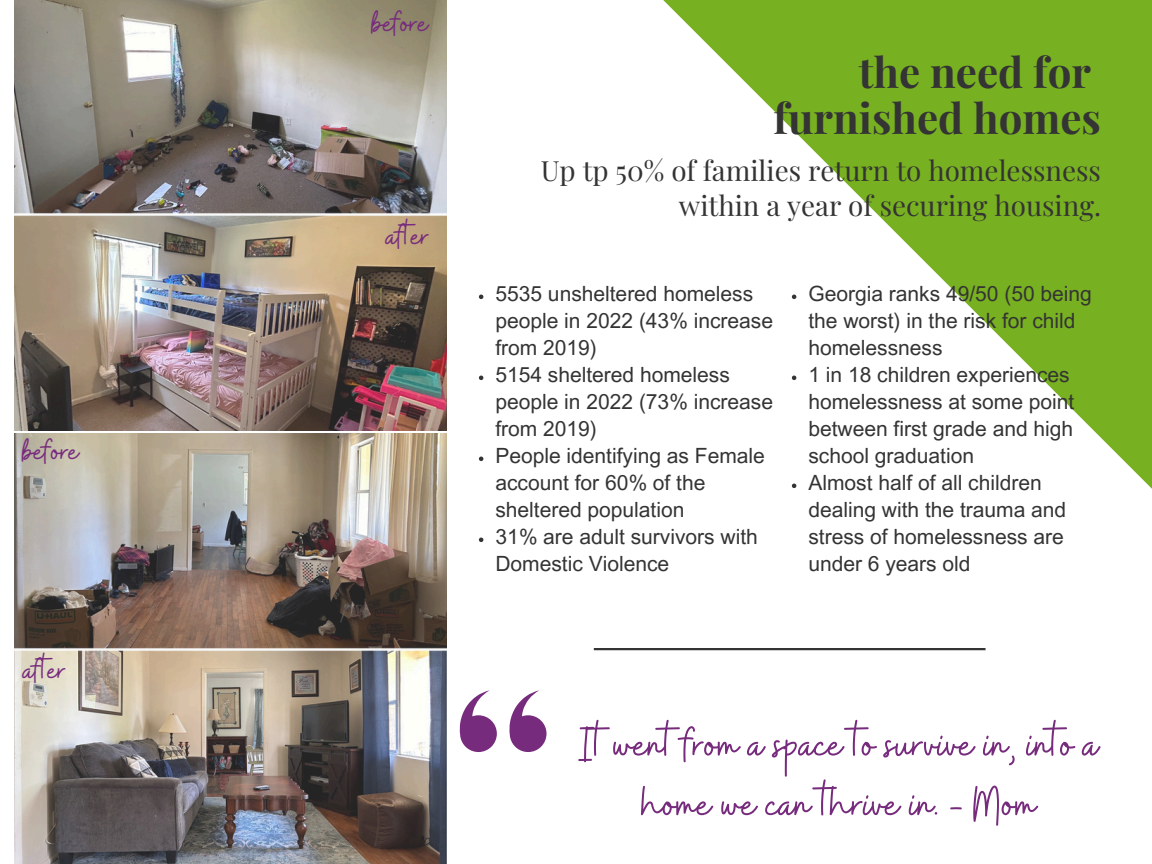
<style>
.page{position:relative;width:1152px;height:864px;background:#fff}
.page>*{position:absolute;margin:0;border:0;box-sizing:border-box;transform-origin:0 0}
.t1{font:50.1px/59.7px "Buffalo";color:#772b7d;text-align:center}
.t2{font:700 42px/46.2px "Playfair Display";color:#343434;text-align:right}
.t3{font:36px "Buffalo";color:#772b7d}
.t4{font:27.75px/34.8px "Playfair Display";color:#343434;text-align:right}
.t5{font:21px/27px "Arial MT Pro";color:#343434}
</style>
<div class="page">
<img style="left:14px;top:0;width:432px;height:431px">
<img style="left:14px;top:433px;width:432px;height:431px">
<svg style="left:479px;top:295px;width:4px;height:4px"></svg>
<svg style="left:479px;top:376px;width:4px;height:4px"></svg>
<svg style="left:479px;top:457px;width:4px;height:4px"></svg>
<svg style="left:479px;top:538px;width:4px;height:4px"></svg>
<svg style="left:607px;top:0;width:545px;height:651px"></svg>
<svg style="left:792px;top:295px;width:4px;height:4px"></svg>
<svg style="left:792px;top:376px;width:4px;height:4px"></svg>
<svg style="left:792px;top:484px;width:4px;height:4px"></svg>
<svg style="left:460px;top:690px;width:37px;height:62px"></svg>
<svg style="left:509px;top:690px;width:37px;height:62px"></svg>
<hr style="left:594px;top:648px;width:392px;height:2px;background:#343434">
<h3 class="t3" style="left:22px;top:428px;width:58px">before</h3>
<p class="t3" style="left:23px;top:647px;width:44px">after</p>
<h3 class="t3" style="left:371px;top:0;width:58px">before</h3>
<p class="t3" style="left:386px;top:213px;width:44px">after</p>
<p class="t2" style="left:773px;top:47px;width:329px">the need for furnished homes</p>
<h2 class="t4" style="left:541px;top:152px;width:562px">Up tp 50% of families return to homelessness within a year of securing housing.</h2>
<p class="t5" style="left:495px;top:283px;width:279px">5535 unsheltered homeless people in 2022 (43% increase from 2019)</p>
<h3 class="t5" style="left:495px;top:364px;width:279px">5154 sheltered homeless people in 2022 (73% increase from 2019)</h3>
<h3 class="t5" style="left:495px;top:445px;width:271px">People identifying as Female account for 60% of the sheltered population</h3>
<p class="t5" style="left:495px;top:526px;width:264px">31% are adult survivors with<br>Domestic Violence</p>
<h4 class="t5" style="left:808px;top:283px;width:285px">Georgia ranks 49/50 (50 being the worst) in the risk for child homelessness</h4>
<p class="t5" style="left:808px;top:364px;width:267px">1 in 18 children experiences homelessness at some point between first grade and high school graduation</p>
<p class="t5" style="left:808px;top:472px;width:259px">Almost half of all children dealing with the trauma and stress of homelessness are under 6 years old</p>
<p class="t1" style="left:579px;top:717px;width:521px">It went from a space to survive in, into a home we can thrive in. - Mom</p>
</div>
